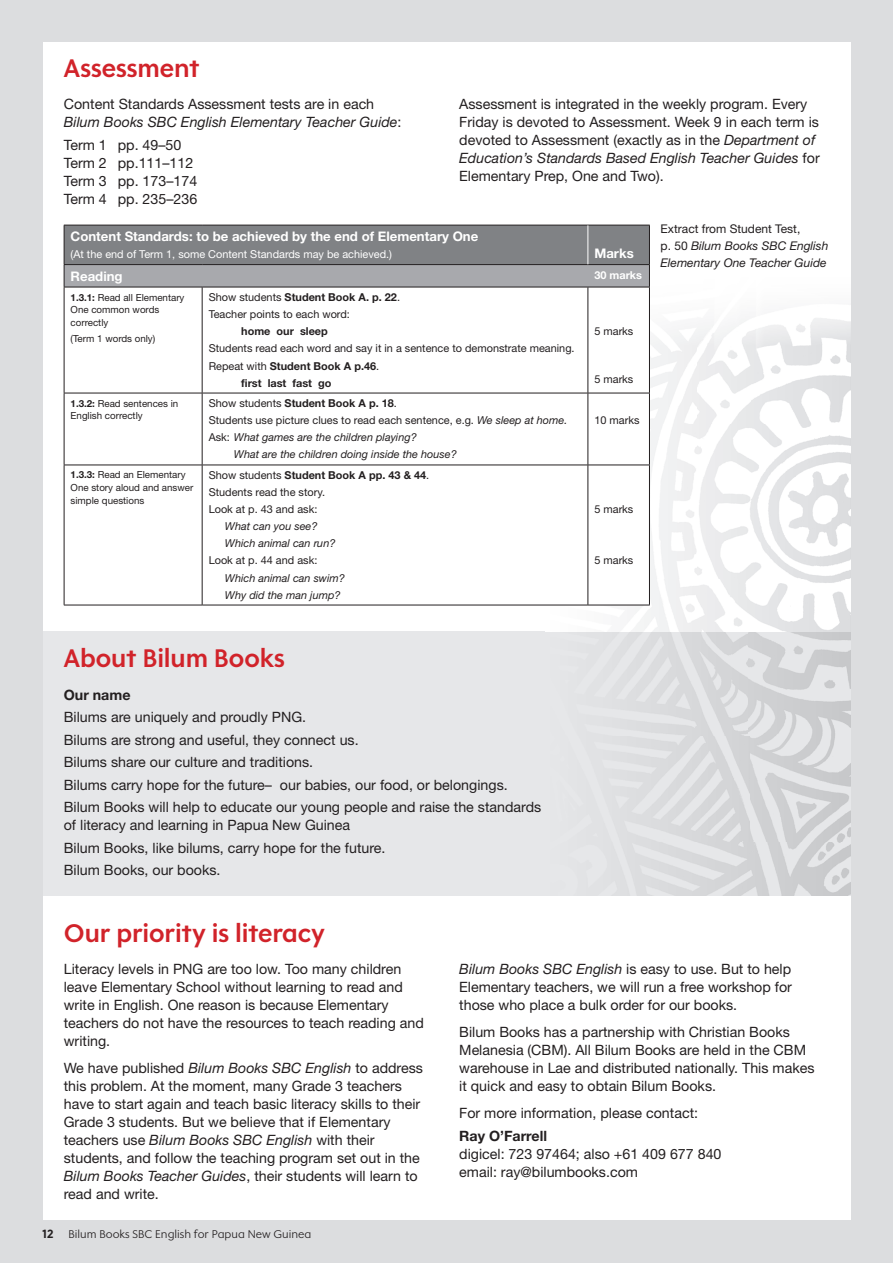
<style>
.page{position:relative;width:893px;height:1263px;background:#dcdddf}
.page>*{position:absolute;margin:0;border:0;box-sizing:border-box;transform-origin:0 0}
.t1{font:700 25.5px "Bilum PNG";letter-spacing:-.005em;color:#d1232a}
.t2{font:14.25px/18px "Helvetica Neue LT Std";color:#231f20}
.t3{font:italic 14.25px/18px "Helvetica Neue LT Std";color:#231f20}
.t4{font:700 14.25px "Helvetica Neue LT Std";color:#231f20}
.t5{font:700 13.2px "Helvetica Neue LT Std";color:#fff}
.t6{font:italic 12px/16.8px "Helvetica Neue LT Std";color:#231f20}
.t7{font:300 11.25px "Bilum PNG";color:#231f20}
.t8{font:10.95px/17.1px "Helvetica Neue LT Std";color:#231f20}
.t9{font:italic 10.95px/17.1px "Helvetica Neue LT Std";color:#231f20}
.t10{font:700 10.95px "Helvetica Neue LT Std";color:#231f20}
.t11{font:10.95px "Helvetica Neue LT Std";color:#fff}
.t12{font:700 10.95px "Helvetica Neue LT Std";color:#fff}
.t13{font:9.75px/12.6px "Helvetica Neue LT Std";color:#231f20}
.s1{font-style:normal}
.s2{font-style:italic}
.s3{font-weight:700}
.s4{font-weight:400}
.s5{font-weight:800;font-size:12px}
</style>
<div class="page">
<div style="left:43px;top:43px;width:807px;height:1177px;background:#fff"></div>
<div style="left:43px;top:631px;width:807px;height:265px;background:#e6e7e9"></div>
<img style="left:546px;top:318px;width:304px;height:577px">
<svg style="left:65px;top:288px;width:584px;height:317px"></svg>
<svg style="left:64px;top:225px;width:586px;height:62px;background:#8a8b8e"></svg>
<hr style="left:64px;top:287px;width:138px;height:1px;background:#231f20">
<hr style="left:64px;top:287px;width:1px;height:106px;background:#231f20">
<hr style="left:202px;top:287px;width:386px;height:1px;background:#231f20">
<hr style="left:202px;top:287px;width:1px;height:106px;background:#231f20">
<hr style="left:588px;top:287px;width:62px;height:1px;background:#231f20">
<hr style="left:588px;top:287px;width:1px;height:106px;background:#231f20">
<hr style="left:649px;top:287px;width:1px;height:106px;background:#231f20">
<hr style="left:64px;top:393px;width:138px;height:1px;background:#231f20">
<hr style="left:64px;top:393px;width:1px;height:72px;background:#231f20">
<hr style="left:202px;top:393px;width:386px;height:1px;background:#231f20">
<hr style="left:202px;top:393px;width:1px;height:72px;background:#231f20">
<hr style="left:588px;top:393px;width:62px;height:1px;background:#231f20">
<hr style="left:588px;top:393px;width:1px;height:72px;background:#231f20">
<hr style="left:649px;top:393px;width:1px;height:72px;background:#231f20">
<hr style="left:64px;top:465px;width:138px;height:1px;background:#231f20">
<hr style="left:64px;top:465px;width:1px;height:140px;background:#231f20">
<hr style="left:202px;top:465px;width:386px;height:1px;background:#231f20">
<hr style="left:202px;top:465px;width:1px;height:140px;background:#231f20">
<hr style="left:588px;top:465px;width:62px;height:1px;background:#231f20">
<hr style="left:588px;top:465px;width:1px;height:140px;background:#231f20">
<hr style="left:649px;top:465px;width:1px;height:140px;background:#231f20">
<hr style="left:64px;top:605px;width:138px;height:1px;background:#231f20">
<hr style="left:202px;top:605px;width:386px;height:1px;background:#231f20">
<hr style="left:588px;top:605px;width:62px;height:1px;background:#231f20">
<hr style="left:588px;top:225px;width:1px;height:39px;background:#fff">
<h1 class="t1" style="left:64px;top:57px;width:137px">Assessment</h1>
<p class="t3" style="left:64px;top:95px;width:339px"><span class="s1">Content Standards Assessment tests are in each<br></span>Bilum Books SBC English Elementary Teacher Guide<span class="s1">:</span></p>
<p class="t2" style="left:64px;top:135px;width:135px">Term 1 pp. 49–50<br>Term 2 pp.111–112<br>Term 3 pp. 173–174<br>Term 4 pp. 235–236</p>
<p class="t2" style="left:459px;top:95px;width:362px">Assessment is integrated in the weekly program. Every Friday is devoted to Assessment. Week 9 in each term is devoted to Assessment (exactly as in the <span class="s2">Department of Education’s Standards Based English Teacher Guides</span> for Elementary Prep, One and Two).</p>
<p class="t5" style="left:71px;top:228px;width:409px">Content Standards: to be achieved by the end of Elementary One</p>
<p class="t11" style="left:71px;top:248px;width:323px">(At the end of Term 1, some Content Standards may be achieved.)</p>
<p class="t5" style="left:594px;top:245px;width:41px">Marks</p>
<p class="t5" style="left:71px;top:268px;width:54px">Reading</p>
<p class="t12" style="left:594px;top:268px;width:49px">30 marks</p>
<p class="t13" style="left:71px;top:291px;width:115px"><span class="s3">1.3.1:</span> Read all Elementary<br>One common words correctly</p>
<p class="t13" style="left:71px;top:332px;width:86px">(Term 1 words only)</p>
<p class="t8" style="left:209px;top:289px;width:193px">Show students <span class="s3">Student Book A. p. 22</span>.<br>Teacher points to each word:</p>
<p class="t10" style="left:241px;top:325px;width:88px">home our sleep</p>
<p class="t8" style="left:209px;top:340px;width:367px">Students read each word and say it in a sentence to demonstrate meaning.</p>
<p class="t10" style="left:209px;top:359px;width:172px"><span class="s4">Repeat with</span> Student Book A p.46<span class="s4">.</span></p>
<p class="t10" style="left:241px;top:376px;width:92px">first last fast go</p>
<p class="t8" style="left:594px;top:323px;width:41px">5 marks</p>
<p class="t8" style="left:594px;top:371px;width:41px">5 marks</p>
<p class="t13" style="left:71px;top:397px;width:109px"><span class="s3">1.3.2:</span> Read sentences in<br>English correctly</p>
<p class="t10" style="left:209px;top:397px;width:190px"><span class="s4">Show students</span> Student Book A p. 18<span class="s4">.</span></p>
<p class="t8" style="left:209px;top:412px;width:360px">Students use picture clues to read each sentence, e.g. <span class="s2">We sleep at home.</span></p>
<p class="t9" style="left:209px;top:429px;width:210px"><span class="s1">Ask:</span> What games are the children playing?</p>
<p class="t9" style="left:234px;top:446px;width:224px">What are the children doing inside the house?</p>
<p class="t13" style="left:71px;top:469px;width:124px"><span class="s3">1.3.3:</span> Read an Elementary<br>One story aloud and answer simple questions</p>
<p class="t8" style="left:209px;top:467px;width:222px">Show students <span class="s3">Student Book A pp. 43 &amp; 44</span>.<br>Students read the story.<br>Look at p. 43 and ask:</p>
<p class="t9" style="left:225px;top:518px;width:112px">What can you see?<br>Which animal can run?</p>
<p class="t8" style="left:209px;top:552px;width:110px">Look at p. 44 and ask:</p>
<p class="t9" style="left:225px;top:569px;width:122px">Which animal can swim?<br>Why did the man jump?</p>
<h1 class="t1" style="left:64px;top:647px;width:223px">About Bilum Books</h1>
<p class="t4" style="left:64px;top:686px;width:68px">Our name</p>
<p class="t2" style="left:64px;top:706px;width:479px;line-height:22.5px">Bilums are uniquely and proudly PNG.<br>Bilums are strong and useful, they connect us.<br>Bilums share our culture and traditions.<br>Bilums carry hope for the future– our babies, our food, or belongings.<br>Bilum Books will help to educate our young people and raise the standards</p>
<p class="t2" style="left:64px;top:814px;width:323px;line-height:22.5px">of literacy and learning in Papua New Guinea<br>Bilum Books, like bilums, carry hope for the future.<br>Bilum Books, our books.</p>
<p class="t8" style="left:594px;top:412px;width:47px">10 marks</p>
<p class="t8" style="left:594px;top:501px;width:41px">5 marks</p>
<p class="t8" style="left:594px;top:552px;width:41px">5 marks</p>
<p class="t6" style="left:661px;top:220px;width:169px"><span class="s1">Extract from Student Test,<br>p. 50</span> Bilum Books SBC English<br>Elementary One Teacher Guide</p>
<h1 class="t1" style="left:64px;top:921px;width:262px">Our priority is literacy</h1>
<p class="t2" style="left:64px;top:960px;width:362px">Literacy levels in PNG are too low. Too many children leave Elementary School without learning to read and write in English. One reason is because Elementary teachers do not have the resources to teach reading and writing.</p>
<p class="t2" style="left:64px;top:1059px;width:361px">We have published <span class="s2">Bilum Books SBC English</span> to address this problem. At the moment, many Grade 3 teachers have to start again and teach basic literacy skills to their Grade 3 students. But we believe that if Elementary teachers use <span class="s2">Bilum Books SBC English</span> with their students, and follow the teaching program set out in the <span class="s2">Bilum Books Teacher Guides</span>, their students will learn to read and write.</p>
<p class="t7" style="left:43px;top:1229px;width:270px"><span class="s5">12</span> Bilum Books SBC English for Papua New Guinea</p>
<p class="t2" style="left:459px;top:960px;width:334px;text-align:justify"><span class="s2">Bilum Books SBC English</span> is easy to use. But to help Elementary teachers, we will run a free workshop for those who place a bulk order for our books.</p>
<p class="t2" style="left:459px;top:1023px;width:357px">Bilum Books has a partnership with Christian Books Melanesia (CBM). All Bilum Books are held in the CBM warehouse in Lae and distributed nationally. This makes it quick and easy to obtain Bilum Books.</p>
<p class="t2" style="left:459px;top:1104px;width:240px">For more information, please contact:</p>
<p class="t4" style="left:459px;top:1127px;width:89px">Ray O’Farrell</p>
<p class="t2" style="left:459px;top:1145px;width:264px">digicel: 723 97464; also +61 409 677 840 email: ray@bilumbooks.com</p>
</div>
